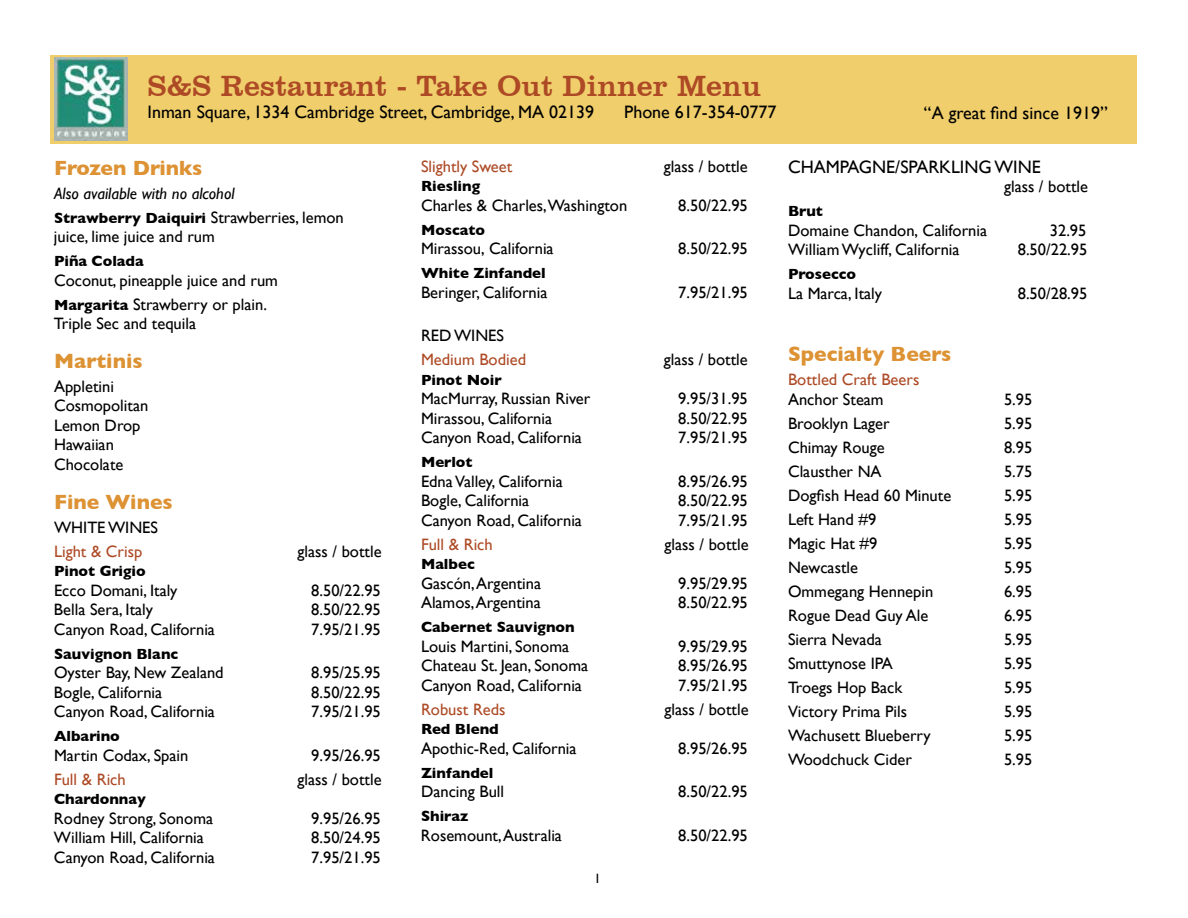
<style>
.page{position:relative;width:1188px;height:918px;background:#fff}
.page>*{position:absolute;margin:0;border:0;box-sizing:border-box;transform-origin:0 0}
.t1{font:30px "Clarendon BT";color:#ad4a25}
.t2{font:700 21px "Gill Sans";color:#dd9234}
.t3{font:18px "Gill Sans";color:#000}
.t4{font:16.5px/19.5px "Gill Sans";color:#000}
.t5{font:16.5px "Gill Sans";color:#ad4a25}
.t6{font:italic 16.5px "Gill Sans";color:#000}
.t7{font:700 15px "Gill Sans";color:#000}
.t8{font:13.5px "Gill Sans";color:#000}
.s1{font-weight:400;font-size:16.5px}
.s2{font-weight:700;font-size:15px}
</style>
<div class="page">
<div style="left:50px;top:55px;width:1086px;height:89px;background:#f0ce6c"></div>
<img style="left:54px;top:58px;width:74px;height:82px">
<h1 class="t1" style="left:148px;top:67px;width:615px">S&amp;S Restaurant - Take Out Dinner Menu</h1>
<p class="t3" style="left:148px;top:101px;width:448px">Inman Square, 1334 Cambridge Street, Cambridge, MA 02139</p>
<p class="t3" style="left:624px;top:101px;width:154px">Phone 617-354-0777</p>
<p class="t3" style="left:924px;top:102px;width:185px">“A great find since 1919”</p>
<p class="t2" style="left:54px;top:151px;width:150px">Frozen Drinks</p>
<p class="t6" style="left:54px;top:184px;width:182px">Also available with no alcohol</p>
<p class="t7" style="left:54px;top:206px;width:291px">Strawberry Daiquiri <span class="s1">Strawberries, lemon</span></p>
<p class="t4" style="left:54px;top:227px;width:162px">juice, lime juice and rum</p>
<p class="t7" style="left:54px;top:249px;width:91px">Piña Colada</p>
<p class="t4" style="left:54px;top:268px;width:226px;line-height:24px">Coconut, pineapple juice and rum<br><span class="s2">Margarita</span> Strawberry or plain.</p>
<p class="t4" style="left:54px;top:314px;width:144px">Triple Sec and tequila</p>
<p class="t2" style="left:54px;top:344px;width:90px">Martinis</p>
<p class="t4" style="left:54px;top:376px;width:96px">Appletini<br>Cosmopolitan<br>Lemon Drop<br>Hawaiian<br>Chocolate</p>
<p class="t2" style="left:54px;top:485px;width:120px">Fine Wines</p>
<p class="t4" style="left:54px;top:517px;width:106px">WHITE WINES</p>
<p class="t5" style="left:54px;top:541px;width:90px">Light &amp; Crisp</p>
<p class="t4" style="left:298px;top:541px;width:86px">glass / bottle</p>
<p class="t7" style="left:54px;top:559px;width:93px">Pinot Grigio</p>
<p class="t4" style="left:54px;top:580px;width:125px">Ecco Domani, Italy</p>
<p class="t4" style="left:311px;top:580px;width:71px">8.50/22.95</p>
<p class="t4" style="left:54px;top:600px;width:100px">Bella Sera, Italy</p>
<p class="t4" style="left:311px;top:600px;width:71px">8.50/22.95</p>
<p class="t4" style="left:54px;top:619px;width:163px">Canyon Road, California</p>
<p class="t4" style="left:311px;top:619px;width:71px">7.95/21.95</p>
<p class="t7" style="left:54px;top:642px;width:126px">Sauvignon Blanc</p>
<p class="t4" style="left:54px;top:663px;width:171px">Oyster Bay, New Zealand</p>
<p class="t4" style="left:311px;top:663px;width:71px">8.95/25.95</p>
<p class="t4" style="left:54px;top:682px;width:110px">Bogle, California</p>
<p class="t4" style="left:311px;top:682px;width:71px">8.50/22.95</p>
<p class="t4" style="left:54px;top:702px;width:163px">Canyon Road, California</p>
<p class="t4" style="left:311px;top:702px;width:71px">7.95/21.95</p>
<p class="t7" style="left:54px;top:724px;width:67px">Albarino</p>
<p class="t4" style="left:54px;top:745px;width:136px">Martin Codax, Spain</p>
<p class="t4" style="left:311px;top:745px;width:71px">9.95/26.95</p>
<p class="t5" style="left:54px;top:769px;width:73px">Full &amp; Rich</p>
<p class="t4" style="left:298px;top:769px;width:86px">glass / bottle</p>
<p class="t7" style="left:54px;top:787px;width:93px">Chardonnay</p>
<p class="t4" style="left:54px;top:808px;width:161px">Rodney Strong, Sonoma</p>
<p class="t4" style="left:311px;top:808px;width:71px">9.95/26.95</p>
<p class="t4" style="left:54px;top:828px;width:151px">William Hill, California</p>
<p class="t4" style="left:311px;top:828px;width:71px">8.50/24.95</p>
<p class="t4" style="left:54px;top:847px;width:163px">Canyon Road, California</p>
<p class="t4" style="left:311px;top:847px;width:71px">7.95/21.95</p>
<p class="t5" style="left:421px;top:156px;width:93px">Slightly Sweet</p>
<p class="t4" style="left:664px;top:156px;width:86px">glass / bottle</p>
<p class="t7" style="left:421px;top:174px;width:61px">Riesling</p>
<p class="t4" style="left:421px;top:195px;width:208px">Charles &amp; Charles,Washington</p>
<p class="t4" style="left:678px;top:195px;width:71px">8.50/22.95</p>
<p class="t7" style="left:421px;top:218px;width:66px">Moscato</p>
<p class="t4" style="left:421px;top:239px;width:134px">Mirassou, California</p>
<p class="t4" style="left:678px;top:239px;width:71px">8.50/22.95</p>
<p class="t7" style="left:421px;top:261px;width:126px">White Zinfandel</p>
<p class="t4" style="left:421px;top:282px;width:128px">Beringer, California</p>
<p class="t4" style="left:678px;top:282px;width:71px">7.95/21.95</p>
<p class="t4" style="left:421px;top:326px;width:85px">RED WINES</p>
<p class="t5" style="left:421px;top:350px;width:107px">Medium Bodied</p>
<p class="t4" style="left:664px;top:350px;width:86px">glass / bottle</p>
<p class="t7" style="left:421px;top:368px;width:82px">Pinot Noir</p>
<p class="t4" style="left:421px;top:389px;width:171px">MacMurray, Russian River</p>
<p class="t4" style="left:678px;top:389px;width:71px">9.95/31.95</p>
<p class="t4" style="left:421px;top:408px;width:133px">Mirassou, California</p>
<p class="t4" style="left:678px;top:408px;width:71px">8.50/22.95</p>
<p class="t4" style="left:421px;top:428px;width:163px">Canyon Road, California</p>
<p class="t4" style="left:678px;top:428px;width:71px">7.95/21.95</p>
<p class="t7" style="left:421px;top:450px;width:53px">Merlot</p>
<p class="t4" style="left:421px;top:471px;width:143px">Edna Valley, California</p>
<p class="t4" style="left:678px;top:471px;width:71px">8.95/26.95</p>
<p class="t4" style="left:421px;top:491px;width:110px">Bogle, California</p>
<p class="t4" style="left:678px;top:491px;width:71px">8.50/22.95</p>
<p class="t4" style="left:421px;top:510px;width:163px">Canyon Road, California</p>
<p class="t4" style="left:678px;top:510px;width:71px">7.95/21.95</p>
<p class="t5" style="left:421px;top:534px;width:73px">Full &amp; Rich</p>
<p class="t4" style="left:665px;top:534px;width:86px">glass / bottle</p>
<p class="t7" style="left:421px;top:552px;width:55px">Malbec</p>
<p class="t4" style="left:421px;top:573px;width:122px">Gascón, Argentina</p>
<p class="t4" style="left:678px;top:573px;width:71px">9.95/29.95</p>
<p class="t4" style="left:421px;top:593px;width:121px">Alamos, Argentina</p>
<p class="t4" style="left:678px;top:593px;width:71px">8.50/22.95</p>
<p class="t7" style="left:421px;top:615px;width:155px">Cabernet Sauvignon</p>
<p class="t4" style="left:421px;top:636px;width:150px">Louis Martini, Sonoma</p>
<p class="t4" style="left:678px;top:636px;width:71px">9.95/29.95</p>
<p class="t4" style="left:421px;top:656px;width:169px">Chateau St. Jean, Sonoma</p>
<p class="t4" style="left:678px;top:656px;width:71px">8.95/26.95</p>
<p class="t4" style="left:421px;top:675px;width:163px">Canyon Road, California</p>
<p class="t4" style="left:678px;top:675px;width:71px">7.95/21.95</p>
<p class="t5" style="left:421px;top:699px;width:86px">Robust Reds</p>
<p class="t4" style="left:665px;top:699px;width:86px">glass / bottle</p>
<p class="t7" style="left:421px;top:717px;width:79px">Red Blend</p>
<p class="t4" style="left:421px;top:738px;width:157px">Apothic-Red, California</p>
<p class="t4" style="left:678px;top:738px;width:71px">8.95/26.95</p>
<p class="t7" style="left:421px;top:761px;width:74px">Zinfandel</p>
<p class="t4" style="left:421px;top:782px;width:85px">Dancing Bull</p>
<p class="t4" style="left:678px;top:782px;width:71px">8.50/22.95</p>
<p class="t7" style="left:421px;top:804px;width:49px">Shiraz</p>
<p class="t4" style="left:421px;top:825px;width:142px">Rosemount, Australia</p>
<p class="t4" style="left:678px;top:825px;width:71px">8.50/22.95</p>
<p class="t8" style="left:594px;top:871px;width:8px">1</p>
<p class="t3" style="left:788px;top:156px;width:254px">CHAMPAGNE/SPARKLING WINE</p>
<p class="t4" style="left:1004px;top:177px;width:86px">glass / bottle</p>
<p class="t7" style="left:788px;top:199px;width:36px">Brut</p>
<p class="t4" style="left:788px;top:220px;width:201px">Domaine Chandon, California</p>
<p class="t4" style="left:1050px;top:220px;width:38px">32.95</p>
<p class="t4" style="left:788px;top:240px;width:173px">William Wycliff, California</p>
<p class="t4" style="left:1018px;top:240px;width:71px">8.50/22.95</p>
<p class="t7" style="left:788px;top:262px;width:69px">Prosecco</p>
<p class="t4" style="left:788px;top:283px;width:95px">La Marca, Italy</p>
<p class="t4" style="left:1018px;top:283px;width:71px">8.50/28.95</p>
<p class="t2" style="left:788px;top:338px;width:165px">Specialty Beers</p>
<p class="t5" style="left:788px;top:370px;width:133px">Bottled Craft Beers</p>
<p class="t4" style="left:788px;top:389px;width:97px">Anchor Steam</p>
<p class="t4" style="left:1004px;top:389px;width:30px">5.95</p>
<p class="t4" style="left:788px;top:413px;width:103px">Brooklyn Lager</p>
<p class="t4" style="left:1004px;top:413px;width:30px">5.95</p>
<p class="t4" style="left:788px;top:437px;width:98px">Chimay Rouge</p>
<p class="t4" style="left:1004px;top:437px;width:30px">8.95</p>
<p class="t4" style="left:788px;top:461px;width:95px">Clausther NA</p>
<p class="t4" style="left:1004px;top:461px;width:30px">5.75</p>
<p class="t4" style="left:788px;top:485px;width:165px">Dogfish Head 60 Minute</p>
<p class="t4" style="left:1004px;top:485px;width:30px">5.95</p>
<p class="t4" style="left:788px;top:509px;width:90px">Left Hand #9</p>
<p class="t4" style="left:1004px;top:509px;width:30px">5.95</p>
<p class="t4" style="left:788px;top:533px;width:91px">Magic Hat #9</p>
<p class="t4" style="left:1004px;top:533px;width:30px">5.95</p>
<p class="t4" style="left:788px;top:557px;width:72px">Newcastle</p>
<p class="t4" style="left:1004px;top:557px;width:30px">5.95</p>
<p class="t4" style="left:788px;top:581px;width:147px">Ommegang Hennepin</p>
<p class="t4" style="left:1004px;top:581px;width:30px">6.95</p>
<p class="t4" style="left:788px;top:605px;width:142px">Rogue Dead Guy Ale</p>
<p class="t4" style="left:1004px;top:605px;width:30px">6.95</p>
<p class="t4" style="left:788px;top:629px;width:95px">Sierra Nevada</p>
<p class="t4" style="left:1004px;top:629px;width:30px">5.95</p>
<p class="t4" style="left:788px;top:653px;width:106px">Smuttynose IPA</p>
<p class="t4" style="left:1004px;top:653px;width:30px">5.95</p>
<p class="t4" style="left:788px;top:677px;width:116px">Troegs Hop Back</p>
<p class="t4" style="left:1004px;top:677px;width:30px">5.95</p>
<p class="t4" style="left:788px;top:701px;width:121px">Victory Prima Pils</p>
<p class="t4" style="left:1004px;top:701px;width:30px">5.95</p>
<p class="t4" style="left:788px;top:725px;width:144px">Wachusett Blueberry</p>
<p class="t4" style="left:1004px;top:725px;width:30px">5.95</p>
<p class="t4" style="left:788px;top:749px;width:125px">Woodchuck Cider</p>
<p class="t4" style="left:1004px;top:749px;width:30px">5.95</p>
</div>
